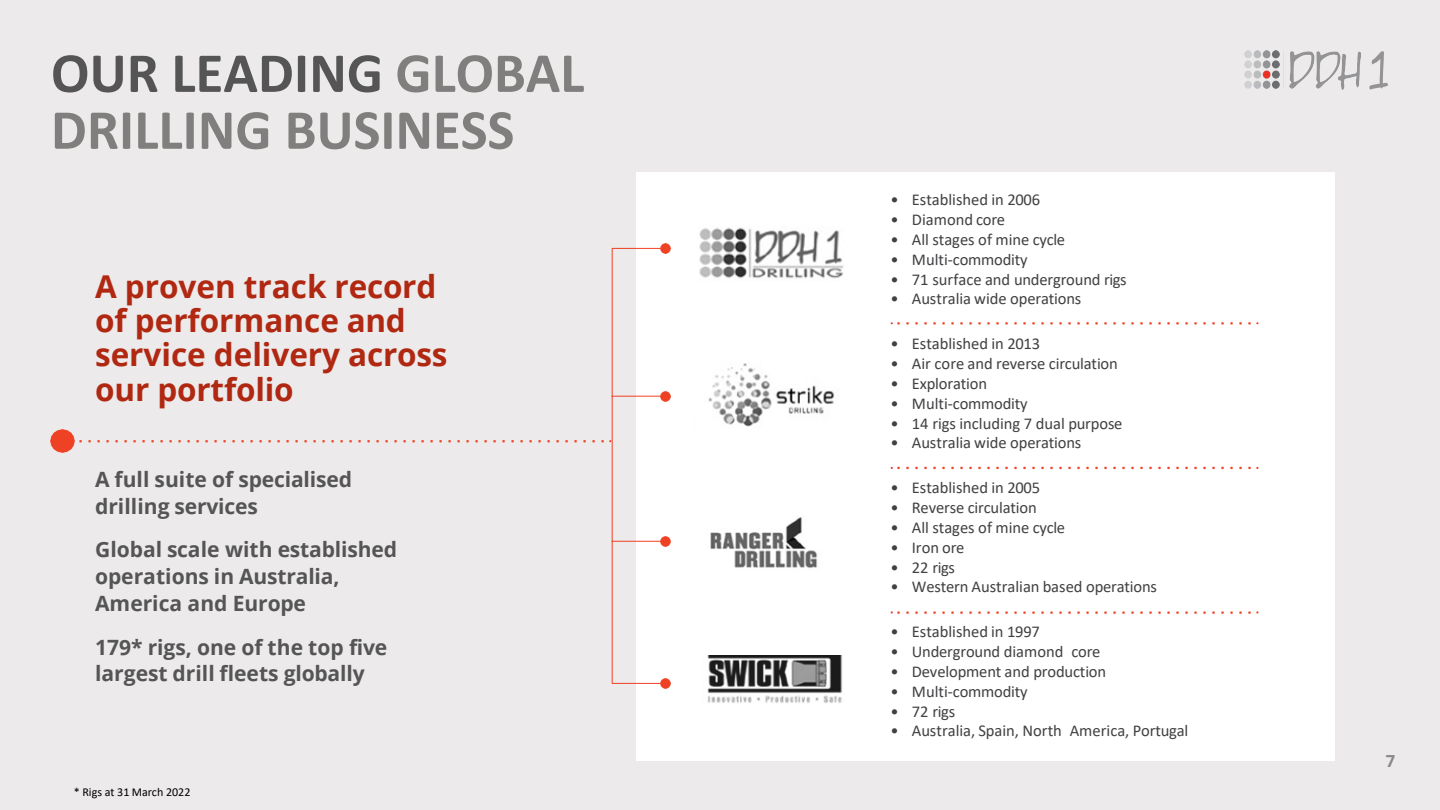
<style>
.page{position:relative;width:1440px;height:810px;background:#eceaea}
.page>*{position:absolute;margin:0;border:0;box-sizing:border-box;transform-origin:0 0}
.t1{font:700 57px/56.8px "Calibri";color:#817e7e}
.t2{font:700 31.5px/34.5px "Open Sans";color:#b02811}
.t3{font:700 21px/26.8px "Open Sans";color:#555}
.t4{font:16.5px "Calibri";letter-spacing:-.005em;color:#414042}
.t5{font:700 16.5px "Open Sans";color:#898989}
.t6{font:12px "Calibri";color:#000}
.s1{color:#555}
</style>
<div class="page">
<div style="left:637px;top:172px;width:698px;height:589px;background:#fff"></div>
<svg style="left:1369px;top:51px;width:19px;height:39px"></svg>
<img style="left:1244px;top:51px;width:35px;height:37px">
<img style="left:1283px;top:51px;width:78px;height:38px">
<svg style="left:891px;top:322px;width:368px;height:2px"></svg>
<svg style="left:891px;top:467px;width:368px;height:2px"></svg>
<svg style="left:891px;top:611px;width:368px;height:3px"></svg>
<svg style="left:660px;top:244px;width:10px;height:9px"></svg>
<svg style="left:660px;top:391px;width:10px;height:10px"></svg>
<svg style="left:660px;top:537px;width:10px;height:9px"></svg>
<svg style="left:660px;top:679px;width:10px;height:10px"></svg>
<img style="left:699px;top:227px;width:145px;height:52px">
<img style="left:708px;top:363px;width:127px;height:64px">
<img style="left:710px;top:517px;width:108px;height:51px">
<img style="left:707px;top:656px;width:136px;height:47px">
<hr style="left:611px;top:396px;width:54px;height:1px;background:#ef4123">
<hr style="left:611px;top:541px;width:54px;height:1px;background:#ef4123">
<img style="left:51px;top:430px;width:23px;height:23px">
<svg style="left:63px;top:440px;width:548px;height:2px"></svg>
<h2 class="t1" style="left:51px;top:44px;width:535px"><span class="s1">OUR LEADING</span> GLOBAL<br>DRILLING BUSINESS</h2>
<p class="t2" style="left:95px;top:268px;width:354px">A proven track record of performance and service delivery across our portfolio</p>
<p class="t3" style="left:95px;top:465px;width:259px">A full suite of specialised drilling services</p>
<p class="t3" style="left:95px;top:536px;width:304px">Global scale with established operations in Australia,<br>America and Europe</p>
<p class="t3" style="left:95px;top:633px;width:294px">179* rigs, one of the top five largest drill fleets globally</p>
<p class="t6" style="left:74px;top:784px;width:118px">* Rigs at 31 March 2022</p>
<p class="t4" style="left:891px;top:188px;width:151px">• Established in 2006</p>
<p class="t4" style="left:891px;top:208px;width:116px">• Diamond core</p>
<p class="t4" style="left:891px;top:228px;width:176px">• All stages of mine cycle</p>
<p class="t4" style="left:891px;top:248px;width:139px">• Multi-commodity</p>
<p class="t4" style="left:891px;top:268px;width:238px">• 71 surface and underground rigs</p>
<p class="t4" style="left:891px;top:287px;width:192px">• Australia wide operations</p>
<p class="t4" style="left:891px;top:332px;width:151px">• Established in 2013</p>
<p class="t4" style="left:891px;top:352px;width:229px">• Air core and reverse circulation</p>
<p class="t4" style="left:891px;top:372px;width:98px">• Exploration</p>
<p class="t4" style="left:891px;top:392px;width:139px">• Multi-commodity</p>
<p class="t4" style="left:891px;top:412px;width:233px">• 14 rigs including 7 dual purpose</p>
<p class="t4" style="left:891px;top:431px;width:192px">• Australia wide operations</p>
<p class="t4" style="left:891px;top:476px;width:151px">• Established in 2005</p>
<p class="t4" style="left:891px;top:496px;width:148px">• Reverse circulation</p>
<p class="t4" style="left:891px;top:516px;width:176px">• All stages of mine cycle</p>
<p class="t4" style="left:891px;top:536px;width:75px">• Iron ore</p>
<p class="t4" style="left:891px;top:556px;width:66px">• 22 rigs</p>
<p class="t4" style="left:891px;top:575px;width:268px">• Western Australian based operations</p>
<p class="t4" style="left:891px;top:620px;width:151px">• Established in 1997</p>
<p class="t4" style="left:891px;top:640px;width:211px">• Underground diamond core</p>
<p class="t4" style="left:891px;top:660px;width:217px">• Development and production</p>
<p class="t4" style="left:891px;top:680px;width:139px">• Multi-commodity</p>
<p class="t4" style="left:891px;top:700px;width:66px">• 72 rigs</p>
<p class="t4" style="left:891px;top:719px;width:299px">• Australia, Spain, North America, Portugal</p>
<p class="t5" style="left:1386px;top:750px;width:11px">7</p>
</div>
